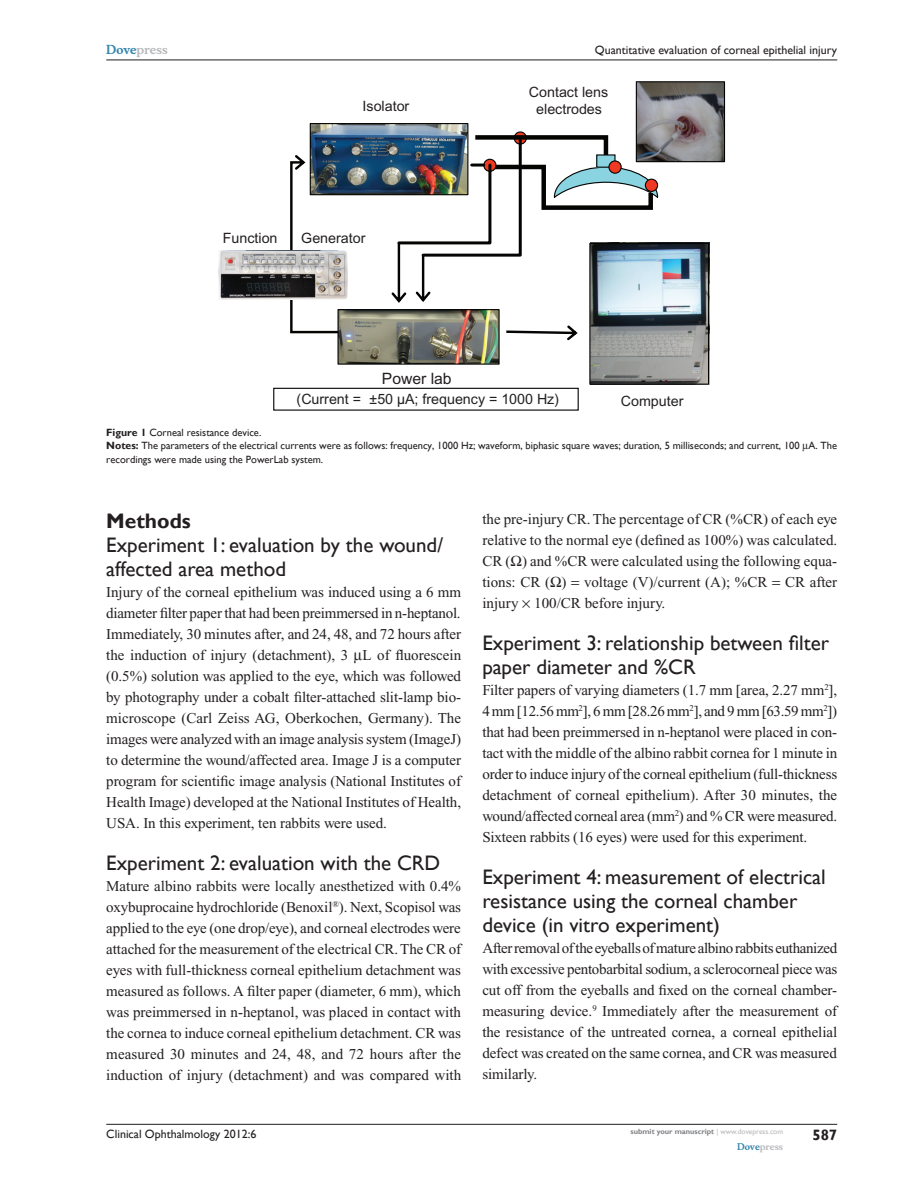
<style>
.page{position:relative;width:918px;height:1188px;background:#fff}
.page>*{position:absolute;margin:0;border:0;box-sizing:border-box;transform-origin:0 0}
.t1{font:21px/24px "Gill Sans";color:#231f20}
.t2{font:700 21px "Gill Sans";color:#231f20}
.t3{font:15.6px "Arial";color:#231f20}
.t4{font:15px/21px "Times New Roman";letter-spacing:-.005em;color:#231f20;text-align:justify}
.t5{font:700 15px "Gill Sans";color:#231f20}
.t6{font:14.25px/17.5px "Arial";color:#231f20;text-align:center}
.t7{font:12px "Gill Sans";color:#231f20}
.t8{font:700 12px "Musee";color:#b8b9bc}
.t9{font:10.5px/13.5px "Gill Sans";color:#231f20}
.t10{font:700 9px "Musee";color:#b8b9bc}
.t11{font:700 7.5px "Gill Sans";color:#808285}
.s1{color:#3485ae}
.s2{font-weight:700}
.s3{font-weight:400;color:#b8b9bc}
</style>
<div class="page">
<div style="left:273px;top:388px;width:306px;height:23px;border:1px solid #040503"></div>
<svg style="left:506px;top:325px;width:72px;height:15px"></svg>
<svg style="left:290px;top:155px;width:48px;height:178px"></svg>
<div style="left:514px;top:131px;width:13px;height:14px;border:1px solid #040503;border-radius:50%"></div>
<img style="left:312px;top:125px;width:154px;height:68px">
<div style="left:310px;top:123px;width:158px;height:72px;border:1px solid #040503"></div>
<img style="left:339px;top:311px;width:159px;height:52px">
<div style="left:337px;top:309px;width:163px;height:56px;border:1px solid #040503"></div>
<img style="left:591px;top:245px;width:116px;height:138px">
<div style="left:589px;top:243px;width:120px;height:142px;border:1px solid #040503"></div>
<svg style="left:391px;top:133px;width:268px;height:170px"></svg>
<img style="left:638px;top:83px;width:85px;height:77px">
<div style="left:636px;top:81px;width:89px;height:81px;border:1px solid #040503"></div>
<img style="left:218px;top:250px;width:130px;height:49px">
<hr style="left:106px;top:1124px;width:731px;height:1px;background:#231f20">
<hr style="left:106px;top:60px;width:731px;height:1px;background:#231f20">
<p class="t8" style="left:106px;top:43px;width:63px"><span class="s1">Dove</span>press</p>
<p class="t6" style="left:363px;top:98px;width:48px">Isolator</p>
<p class="t6" style="left:223px;top:229px;width:56px">Function</p>
<p class="t6" style="left:301px;top:229px;width:66px">Generator</p>
<p class="t3" style="left:382px;top:370px;width:71px">Power lab</p>
<p class="t7" style="left:595px;top:43px;width:244px">Quantitative evaluation of corneal epithelial injury</p>
<p class="t6" style="left:529px;top:83px;width:81px">Contact lens electrodes</p>
<p class="t6" style="left:297px;top:391px;width:264px">(Current = ±50 µA; frequency = 1000 Hz)</p>
<p class="t6" style="left:621px;top:392px;width:64px">Computer</p>
<p class="t9" style="left:106px;top:425px;width:732px"><span class="s2">Figure 1</span> Corneal resistance device.<br><span class="s2">Notes:</span> The parameters of the electrical currents were as follows: frequency, 1000 Hz; waveform, biphasic square waves; duration, 5 milliseconds; and current, 100 A. The recordings were made using the PowerLab system.</p>
<h1 class="t2" style="left:106px;top:508px;width:86px">Methods</h1>
<h1 class="t1" style="left:106px;top:533px;width:338px">Experiment 1: evaluation by the wound/ affected area method</h1>
<p class="t4" style="left:106px;top:581px;width:356px">Injury of the corneal epithelium was induced using a 6 mm diameter filter paper that had been preimmersed in n-heptanol.<br>Immediately, 30 minutes after, and 24, 48, and 72 hours after the induction of injury (detachment), 3 L of fluorescein (0.5%) solution was applied to the eye, which was followed by photography under a cobalt filter-attached slit-lamp bio&shy;microscope (Carl Zeiss AG, Oberkochen, Germany). The images were analyzed with an image analysis system (ImageJ) to determine the wound/affected area. Image J is a computer program for scientific image analysis (National Institutes of Health Image) developed at the National Institutes of Health, USA. In this experiment, ten rabbits were used.</p>
<h1 class="t1" style="left:106px;top:851px;width:336px">Experiment 2: evaluation with the CRD</h1>
<p class="t4" style="left:106px;top:875px;width:357px">Mature albino rabbits were locally anesthetized with 0.4% oxybuprocaine hydrochloride (Benoxil<sup>®</sup>). Next, Scopisol was applied to the eye (one drop/eye), and corneal electrodes were attached for the measurement of the electrical CR. The CR of eyes with full-thickness corneal epithelium detachment was measured as follows. A filter paper (diameter, 6 mm), which was preimmersed in n-heptanol, was placed in contact with the cornea to induce corneal epithelium detachment. CR was measured 30 minutes and 24, 48, and 72 hours after the induction of injury (detachment) and was compared with</p>
<p class="t7" style="left:106px;top:1127px;width:152px">Clinical Ophthalmology 2012:6</p>
<p class="t4" style="left:482px;top:509px;width:356px">the pre-injury CR. The percentage of CR (%CR) of each eye relative to the normal eye (defined as 100%) was calculated.<br>CR ( ) and %CR were calculated using the following equa&shy;tions: CR ( ) voltage (V)/current (A); %CR CR after injury 100/CR before injury.</p>
<h1 class="t1" style="left:482px;top:632px;width:348px">Experiment 3: relationship between filter paper diameter and %CR</h1>
<p class="t4" style="left:482px;top:680px;width:356px">Filter papers of varying diameters (1.7 mm [area, 2.27 mm<sup>2</sup>], 4 mm [12.56 mm<sup>2</sup>], 6 mm [28.26 mm<sup>2</sup>], and 9 mm [63.59 mm<sup>2</sup>]) that had been preimmersed in n-heptanol were placed in con&shy;tact with the middle of the albino rabbit cornea for 1 minute in order to induce injury of the corneal epithelium (full-thickness detachment of corneal epithelium). After 30 minutes, the wound/affected corneal area (mm<sup>2</sup>) and % CR were measured.<br>Sixteen rabbits (16 eyes) were used for this experiment.</p>
<h1 class="t1" style="left:482px;top:866px;width:345px">Experiment 4: measurement of electrical resistance using the corneal chamber device (in vitro experiment)</h1>
<p class="t4" style="left:482px;top:938px;width:356px">After removal of the eyeballs of mature albino rabbits euthanized with excessive pentobarbital sodium, a sclerocorneal piece was cut off from the eyeballs and fixed on the corneal chamber&shy;measuring device.<sup>9</sup> Immediately after the measurement of the resistance of the untreated cornea, a corneal epithelial defect was created on the same cornea, and CR was measured similarly.</p>
<p class="t11" style="left:631px;top:1127px;width:154px">submit your manuscript <span class="s3">| www.dovepress.com</span></p>
<p class="t10" style="left:737px;top:1141px;width:48px"><span class="s1">Dove</span>press</p>
<p class="t5" style="left:812px;top:1126px;width:26px">587</p>
</div>
